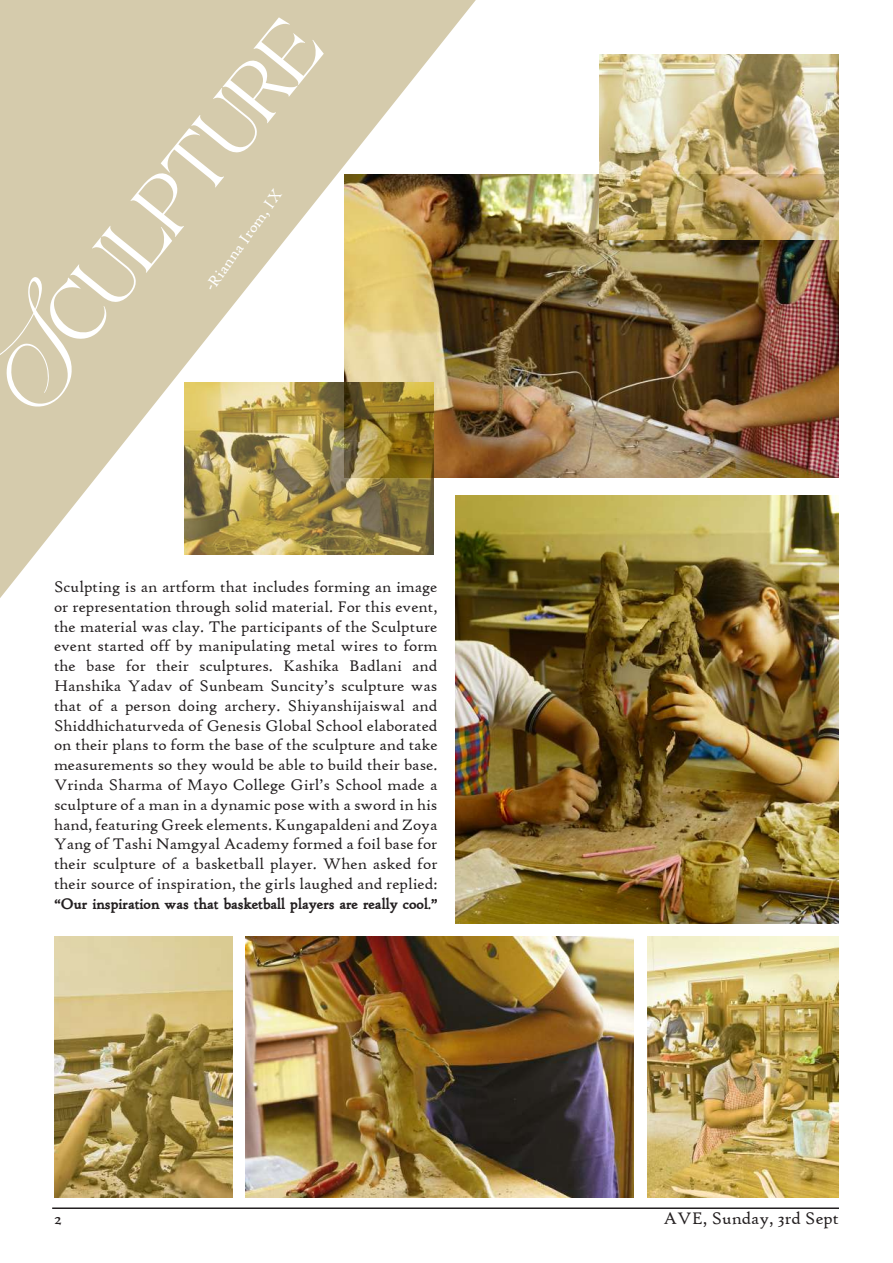
<style>
.page{position:relative;width:893px;height:1263px;background:#fff}
.page>*{position:absolute;margin:0;border:0;box-sizing:border-box;transform-origin:0 0}
.t1{font:82.5px "Theonoryfreeversion";color:#fff}
.t2{font:18px "High Tower Text";color:#231f20}
.t3{font:16.5px/19.8px "High Tower Text";color:#231f20;text-align:justify}
.t4{font:700 16.5px "High Tower Text";color:#231f20}
.t5{font:16.5px "High Tower Text";color:#fff}
</style>
<div class="page">
<img style="left:476px;top:174px;width:363px;height:303px">
<img style="left:455px;top:495px;width:384px;height:428px">
<img style="left:54px;top:936px;width:178px;height:261px">
<img style="left:647px;top:936px;width:192px;height:261px">
<img style="left:246px;top:936px;width:388px;height:261px">
<svg style="left:0;top:0;width:476px;height:598px;fill:#d5cbac"></svg>
<hr style="left:52px;top:1207px;width:787px;height:2px;background:#231f20">
<img style="left:600px;top:54px;width:239px;height:185px">
<h1 class="t1" style="left:-36px;top:354px;width:468px;rotate:-51deg">Sculpture</h1>
<p class="t5" style="left:201px;top:284px;width:122px;rotate:-55deg">-Rianna Irom, IX</p>
<p class="t3" style="left:54px;top:577px;width:385px">Sculpting is an artform that includes forming an image or representation through solid material. For this event, the material was clay. The participants of the Sculpture event started off by manipulating metal wires to form the base for their sculptures. Kashika Badlani and Hanshika Yadav of Sunbeam Suncity’s sculpture was that of a person doing archery. Shiyanshijaiswal and Shiddhichaturveda of Genesis Global School elaborated on their plans to form the base of the sculpture and take measurements so they would be able to build their base.<br>Vrinda Sharma of Mayo College Girl’s School made a sculpture of a man in a dynamic pose with a sword in his hand, featuring Greek elements. Kungapaldeni and Zoya Yang of Tashi Namgyal Academy formed a foil base for their sculpture of a basketball player. When asked for their source of inspiration, the girls laughed and replied:</p>
<p class="t4" style="left:54px;top:894px;width:385px">“Our inspiration was that basketball players are really cool.”</p>
<p class="t2" style="left:54px;top:1207px;width:9px">2</p>
<p class="t2" style="left:663px;top:1207px;width:177px">AVE, Sunday, 3rd Sept</p>
</div>
